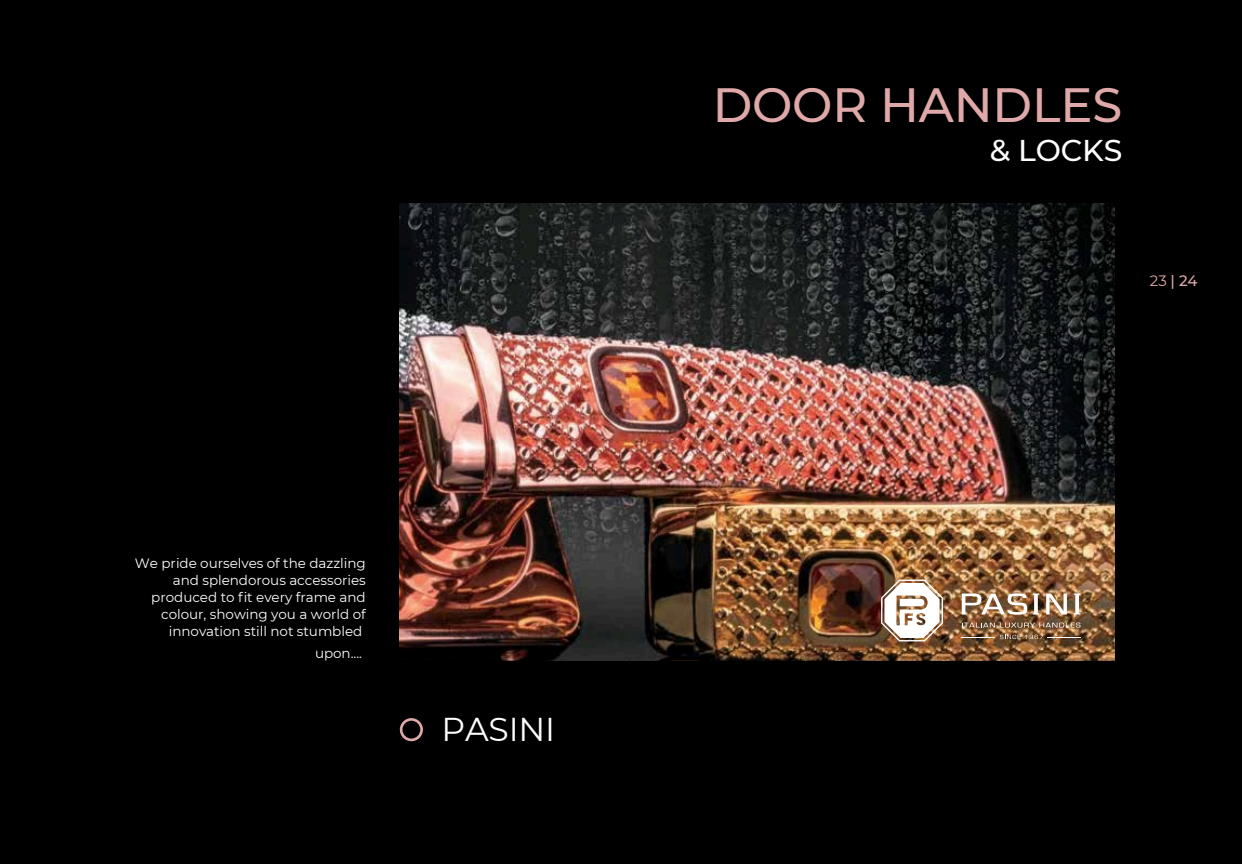
<style>
.page{position:relative;width:1242px;height:864px;background:#000}
.page>*{position:absolute;margin:0;border:0;box-sizing:border-box;transform-origin:0 0}
.t1{font:500 48px "Montserrat";letter-spacing:-.005em;color:#e0a9a9}
.t2{font:33px "Montserrat";letter-spacing:-.005em;color:#fff}
.t3{font:500 30px "Montserrat";letter-spacing:-.005em;color:#fff}
.t4{font:500 15px "Montserrat";color:#e0a9a9}
.t5{font:13.5px/16.8px "Montserrat";letter-spacing:-.005em;color:#fff;text-align:right}
.s1{font-weight:400}
</style>
<div class="page">
<img style="left:400px;top:204px;width:714px;height:456px">
<svg style="left:400px;top:718px;width:23px;height:23px"></svg>
<img style="left:881px;top:580px;width:62px;height:61px">
<svg style="left:962px;top:623px;width:118px;height:5px"></svg>
<svg style="left:1033px;top:594px;width:6px;height:21px"></svg>
<svg style="left:1074px;top:594px;width:6px;height:21px"></svg>
<svg style="left:1046px;top:594px;width:21px;height:21px"></svg>
<svg style="left:962px;top:593px;width:65px;height:22px"></svg>
<svg style="left:1000px;top:635px;width:43px;height:4px"></svg>
<hr style="left:1047px;top:637px;width:34px;height:1px;background:#fff">
<hr style="left:962px;top:637px;width:33px;height:1px;background:#fff">
<p class="t5" style="left:135px;top:555px;width:232px">We pride ourselves of the dazzling and splendorous accessories produced to fit every frame and colour, showing you a world of innovation still not stumbled</p>
<p class="t5" style="left:315px;top:645px;width:49px">upon....</p>
<h2 class="t2" style="left:442px;top:709px;width:115px">PASINI</h2>
<h1 class="t1" style="left:713px;top:75px;width:411px">DOOR HANDLES</h1>
<h3 class="t3" style="left:990px;top:132px;width:134px">&amp; LOCKS</h3>
<p class="t4" style="left:1150px;top:272px;width:49px"><span class="s1">23</span> | 24</p>
</div>
